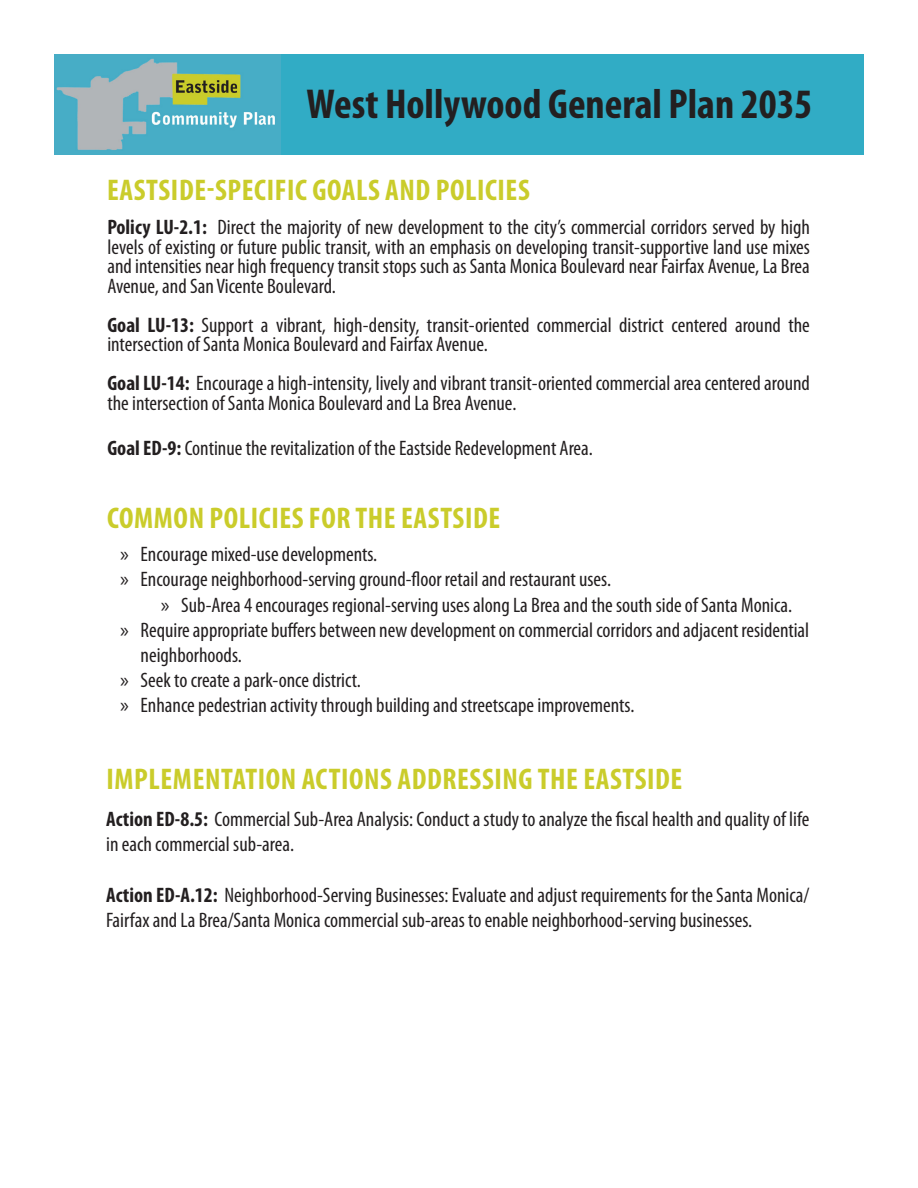
<style>
.page{position:relative;width:918px;height:1188px;background:#fff}
.page>*{position:absolute;margin:0;border:0;box-sizing:border-box;transform-origin:0 0}
.t1{font:700 condensed 42px "Myriad Pro";color:#231f20}
.t2{font:700 condensed 30px "Myriad Pro";letter-spacing:.02em;color:#cacc2b}
.Paragraph_Style_1{font:condensed 21px/19.5px "Myriad Pro";color:#231f20}
.Bullets{font:condensed 21px/25.2px "Myriad Pro";color:#231f20}
.Sub_bullets{font:condensed 21px "Myriad Pro";color:#231f20}
.s1{font-weight:700}
.s2{font-stretch:normal}
</style>
<div class="page">
<div style="left:276px;top:54px;width:588px;height:101px;background:#31acc5"></div>
<img style="left:54px;top:54px;width:227px;height:101px">
<p class="t1" style="left:307px;top:78px;width:507px">West Hollywood General Plan 2035</p>
<p class="t2" style="left:107px;top:171px;width:424px">EASTSIDE-SPECIFIC GOALS AND POLICIES</p>
<p class="Paragraph_Style_1" style="left:107px;top:218px;width:704px;text-align:justify"><span class="s1">Policy LU-2.1:</span> Direct the majority of new development to the city’s commercial corridors served by high levels of existing or future public transit, with an emphasis on developing transit-supportive land use mixes and intensities near high frequency transit stops such as Santa Monica Boulevard near Fairfax Avenue, La Brea Avenue, and San Vicente Boulevard.</p>
<p class="Paragraph_Style_1" style="left:107px;top:315px;width:704px"><span class="s1">Goal LU-13:</span> Support a vibrant, high-density, transit-oriented commercial district centered around the intersection of Santa Monica Boulevard and Fairfax Avenue.</p>
<p class="Paragraph_Style_1" style="left:107px;top:374px;width:704px"><span class="s1">Goal LU-14:</span> Encourage a high-intensity, lively and vibrant transit-oriented commercial area centered around the intersection of Santa Monica Boulevard and La Brea Avenue.</p>
<p class="Paragraph_Style_1" style="left:107px;top:438px;width:487px"><span class="s1">Goal ED-9:</span> Continue the revitalization of the Eastside Redevelopment Area.</p>
<p class="t2" style="left:107px;top:499px;width:395px">COMMON POLICIES FOR THE EASTSIDE</p>
<p class="Bullets" style="left:120px;top:541px;width:259px"><span class="s2">»</span> Encourage mixed-use developments.</p>
<p class="Bullets" style="left:120px;top:567px;width:492px"><span class="s2">»</span> Encourage neighborhood-serving ground-floor retail and restaurant uses.</p>
<p class="Sub_bullets" style="left:161px;top:592px;width:633px"><span class="s2">»</span> Sub-Area 4 encourages regional-serving uses along La Brea and the south side of Santa Monica.</p>
<p class="Bullets" style="left:141px;top:617px;width:670px;text-indent:-20px"><span class="s2">»</span> Require appropriate buffers between new development on commercial corridors and adjacent residential neighborhoods.</p>
<p class="Bullets" style="left:120px;top:667px;width:242px"><span class="s2">»</span> Seek to create a park-once district.</p>
<p class="Bullets" style="left:120px;top:693px;width:516px"><span class="s2">»</span> Enhance pedestrian activity through building and streetscape improvements.</p>
<p class="t2" style="left:106px;top:760px;width:577px">IMPLEMENTATION ACTIONS ADDRESSING THE EASTSIDE</p>
<p class="Paragraph_Style_1" style="left:106px;top:806px;width:705px;line-height:25.2px"><span class="s1">Action ED-8.5:</span> Commercial Sub-Area Analysis: Conduct a study to analyze the fiscal health and quality of life in each commercial sub-area.</p>
<p class="Paragraph_Style_1" style="left:106px;top:882px;width:705px;line-height:25.2px"><span class="s1">Action ED-A.12:</span> Neighborhood-Serving Businesses: Evaluate and adjust requirements for the Santa Monica/<br>Fairfax and La Brea/Santa Monica commercial sub-areas to enable neighborhood-serving businesses.</p>
</div>
